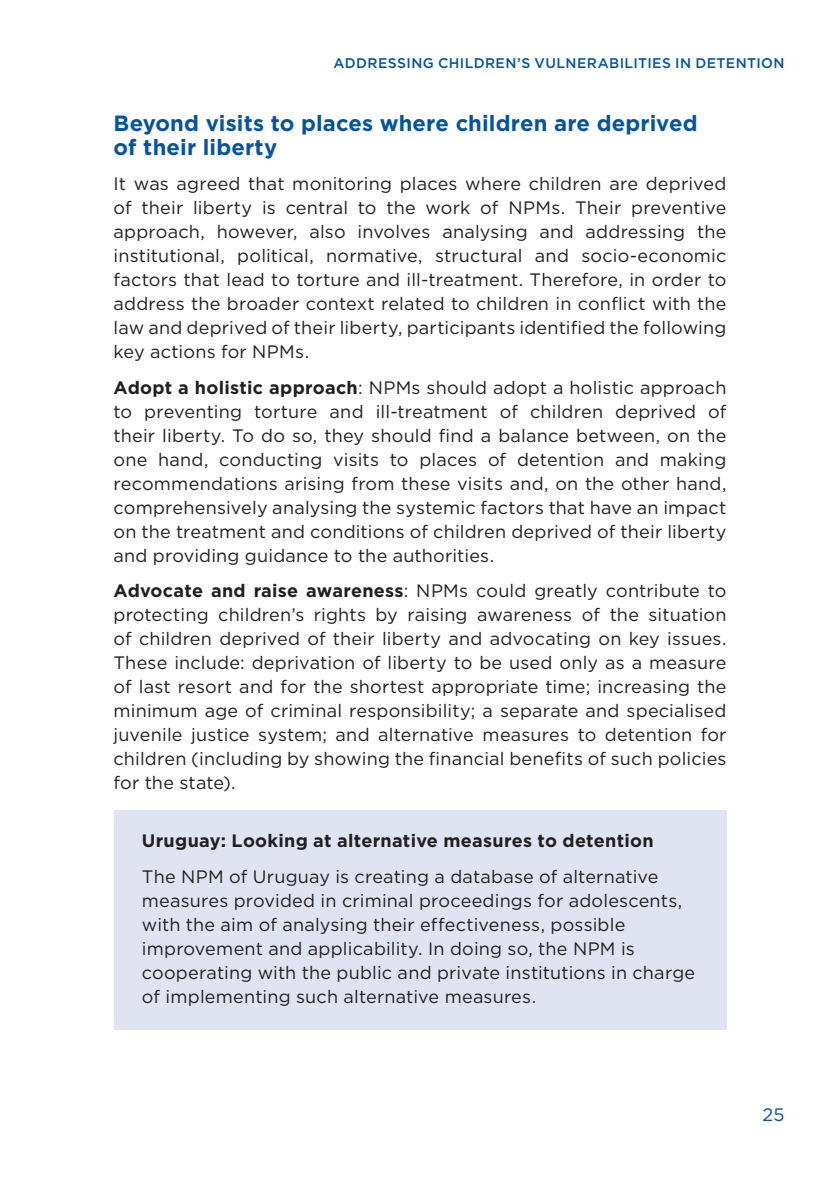
<style>
.page{position:relative;width:840px;height:1191px;background:#fff}
.page>*{position:absolute;margin:0;border:0;box-sizing:border-box;transform-origin:0 0}
.head_B{font:700 22px/24px "Gotham";letter-spacing:.005em;color:#0154a6}
.body_gotham{font:18px/24px "Gotham";letter-spacing:.01em;color:#231f20;text-align:justify}
.box_text{font:18px/24px "Gotham";letter-spacing:.01em;color:#231f20}
.box_head_1{font:700 18px "Gotham";letter-spacing:.015em;color:#231f20}
.t1{font:18px "Gotham";color:#0154a6}
.t2{font:500 14px "Gotham";letter-spacing:.03em;color:#0154a6}
.s1{font-weight:700}
</style>
<div class="page">
<div style="left:113px;top:810px;width:613px;height:219px;background:#e0e4f2"></div>
<p class="t2" style="left:333px;top:54px;width:452px">ADDRESSING CHILDREN’S VULNERABILITIES IN DETENTION</p>
<p class="head_B" style="left:113px;top:111px;width:585px">Beyond visits to places where children are deprived of their liberty</p>
<p class="body_gotham" style="left:113px;top:172px;width:614px">It was agreed that monitoring places where children are deprived of their liberty is central to the work of NPMs. Their preventive approach, however, also involves analysing and addressing the institutional, political, normative, structural and socio-economic factors that lead to torture and ill-treatment. Therefore, in order to address the broader context related to children in conflict with the law and deprived of their liberty, participants identified the following key actions for NPMs.</p>
<p class="body_gotham" style="left:113px;top:375px;width:614px"><span class="s1">Adopt a holistic approach</span>: NPMs should adopt a holistic approach to preventing torture and ill-treatment of children deprived of their liberty. To do so, they should find a balance between, on the one hand, conducting visits to places of detention and making recommendations arising from these visits and, on the other hand, comprehensively analysing the systemic factors that have an impact on the treatment and conditions of children deprived of their liberty and providing guidance to the authorities.</p>
<p class="body_gotham" style="left:113px;top:579px;width:614px"><span class="s1">Advocate and raise awareness</span>: NPMs could greatly contribute to protecting children’s rights by raising awareness of the situation of children deprived of their liberty and advocating on key issues.<br>These include: deprivation of liberty to be used only as a measure of last resort and for the shortest appropriate time; increasing the minimum age of criminal responsibility; a separate and specialised juvenile justice system; and alternative measures to detention for children (including by showing the financial benefits of such policies for the state).</p>
<p class="box_head_1" style="left:142px;top:830px;width:513px">Uruguay: Looking at alternative measures to detention</p>
<p class="box_text" style="left:142px;top:864px;width:554px">The NPM of Uruguay is creating a database of alternative measures provided in criminal proceedings for adolescents, with the aim of analysing their effectiveness, possible improvement and applicability. In doing so, the NPM is cooperating with the public and private institutions in charge of implementing such alternative measures.</p>
<p class="t1" style="left:762px;top:1103px;width:24px">25</p>
</div>
